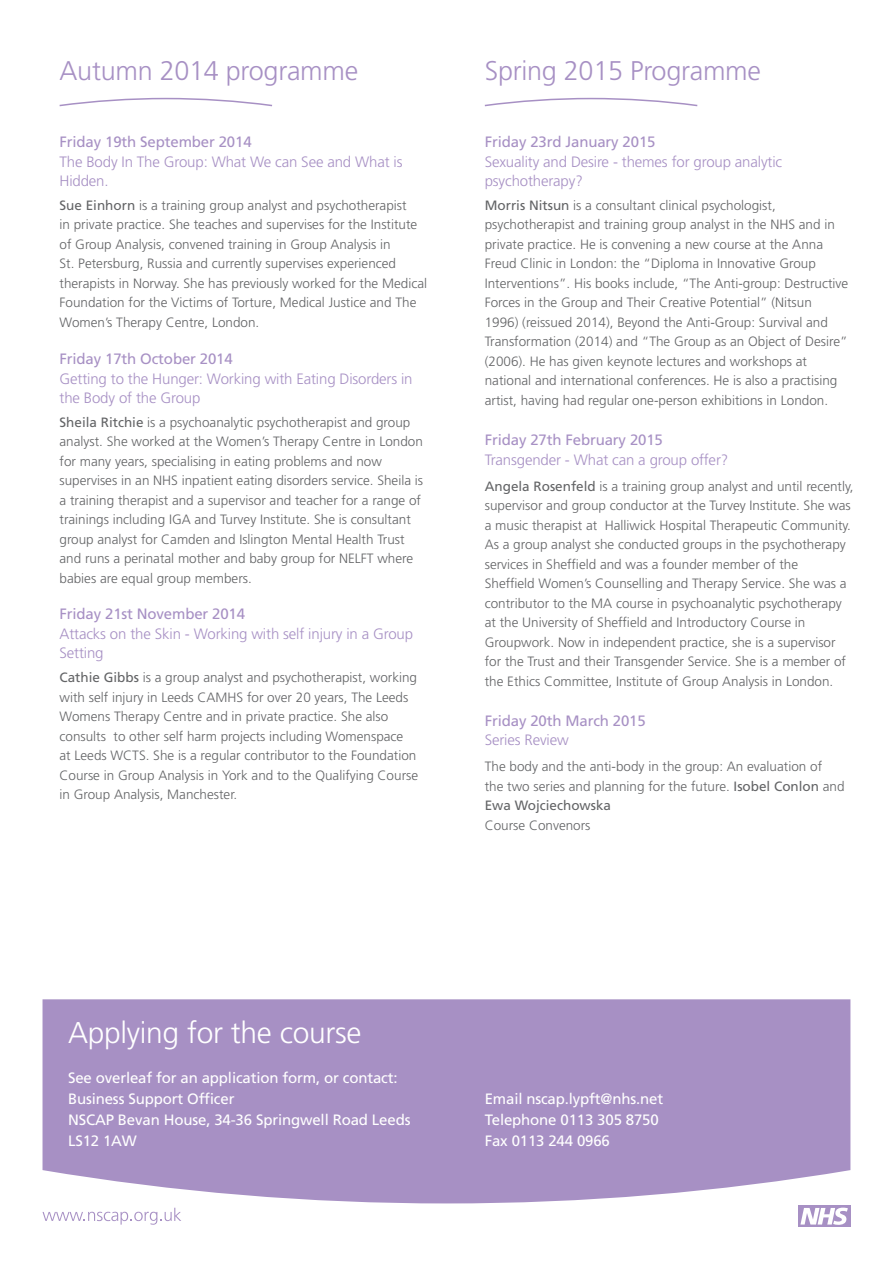
<style>
.page{position:relative;width:893px;height:1263px;background:#fff}
.page>*{position:absolute;margin:0;border:0;box-sizing:border-box;transform-origin:0 0}
.t1{font:300 30px "Frutiger LT Std";letter-spacing:-.01em;color:#fff}
.t2{font:300 27px "Frutiger LT Std";letter-spacing:-.01em;color:#a790c4}
.t3{font:300 15px/19.5px "Frutiger LT Std";letter-spacing:-.01em;color:#a790c4}
.t4{font:15px/21px "Frutiger LT Std";letter-spacing:-.01em;color:#fff}
.t5{font:15px "Frutiger LT Std";letter-spacing:-.01em;color:#a790c4}
.t6{font:300 13.5px/19.5px "Frutiger LT Std";color:#636466}
.s1{font-weight:400}
</style>
<div class="page">
<div style="left:798px;top:1205px;width:52px;height:22px;background:#a790c4"></div>
<svg style="left:800px;top:1207px;width:48px;height:18px"></svg>
<svg style="left:43px;top:1208px;width:138px;height:17px"></svg>
<div style="left:43px;top:999px;width:807px;height:204px;background:#a790c4"></div>
<svg style="left:59px;top:97px;width:213px;height:10px"></svg>
<svg style="left:484px;top:97px;width:214px;height:10px"></svg>
<h2 class="t2" style="left:60px;top:55px;width:300px">Autumn 2014 programme</h2>
<p class="t5" style="left:60px;top:133px;width:194px">Friday 19th September 2014</p>
<p class="t3" style="left:60px;top:152px;width:345px">The Body In The Group: What We can See and What is<br>Hidden.</p>
<p class="t6" style="left:60px;top:196px;width:369px"><span class="s1">Sue Einhorn</span> is a training group analyst and psychotherapist<br>in private practice. She teaches and supervises for the Institute of Group Analysis, convened training in Group Analysis in<br>St. Petersburg, Russia and currently supervises experienced therapists in Norway. She has previously worked for the Medical Foundation for the Victims of Torture, Medical Justice and The Women’s Therapy Centre, London.</p>
<p class="t5" style="left:60px;top:350px;width:175px">Friday 17th October 2014</p>
<p class="t3" style="left:60px;top:369px;width:355px">Getting to the Hunger: Working with Eating Disorders in the Body of the Group</p>
<p class="t6" style="left:60px;top:413px;width:365px"><span class="s1">Sheila Ritchie</span> is a psychoanalytic psychotherapist and group analyst. She worked at the Women’s Therapy Centre in London for many years, specialising in eating problems and now supervises in an NHS inpatient eating disorders service. Sheila is a training therapist and a supervisor and teacher for a range of trainings including IGA and Turvey Institute. She is consultant group analyst for Camden and Islington Mental Health Trust and runs a perinatal mother and baby group for NELFT where babies are equal group members.</p>
<p class="t5" style="left:60px;top:605px;width:187px">Friday 21st November 2014</p>
<p class="t3" style="left:60px;top:624px;width:355px">Attacks on the Skin - Working with self injury in a Group<br>Setting</p>
<p class="t6" style="left:60px;top:668px;width:360px"><span class="s1">Cathie Gibbs</span> is a group analyst and psychotherapist, working with self injury in Leeds CAMHS for over 20 years, The Leeds Womens Therapy Centre and in private practice. She also consults to other self harm projects including Womenspace<br>at Leeds WCTS. She is a regular contributor to the Foundation Course in Group Analysis in York and to the Qualifying Course in Group Analysis, Manchester.</p>
<h2 class="t2" style="left:485px;top:55px;width:278px">Spring 2015 Programme</h2>
<p class="t5" style="left:485px;top:133px;width:172px">Friday 23rd January 2015</p>
<p class="t3" style="left:485px;top:152px;width:299px">Sexuality and Desire - themes for group analytic psychotherapy?</p>
<p class="t6" style="left:485px;top:196px;width:365px"><span class="s1">Morris Nitsun</span> is a consultant clinical psychologist, psychotherapist and training group analyst in the NHS and in private practice. He is convening a new course at the Anna Freud Clinic in London: the “Diploma in Innovative Group Interventions”. His books include, “The Anti-group: Destructive Forces in the Group and Their Creative Potential” (Nitsun 1996) (reissued 2014), Beyond the Anti-Group: Survival and Transformation (2014) and “The Group as an Object of Desire” (2006). He has given keynote lectures and workshops at national and international conferences. He is also a practising artist, having had regular one-person exhibitions in London.</p>
<p class="t5" style="left:485px;top:431px;width:180px">Friday 27th February 2015</p>
<p class="t3" style="left:485px;top:450px;width:245px">Transgender - What can a group offer?</p>
<p class="t6" style="left:485px;top:476px;width:370px"><span class="s1">Angela Rosenfeld</span> is a training group analyst and until recently, supervisor and group conductor at the Turvey Institute. She was a music therapist at Halliwick Hospital Therapeutic Community.<br>As a group analyst she conducted groups in the psychotherapy services in Sheffield and was a founder member of the<br>Sheffield Women’s Counselling and Therapy Service. She was a contributor to the MA course in psychoanalytic psychotherapy at the University of Sheffield and Introductory Course in Groupwork. Now in independent practice, she is a supervisor for the Trust and their Transgender Service. She is a member of the Ethics Committee, Institute of Group Analysis in London.</p>
<p class="t5" style="left:485px;top:712px;width:163px">Friday 20th March 2015</p>
<p class="t3" style="left:485px;top:730px;width:86px">Series Review</p>
<p class="t6" style="left:485px;top:757px;width:361px">The body and the anti-body in the group: An evaluation of<br>the two series and planning for the future. <span class="s1">Isobel Conlon</span> and<br><span class="s1">Ewa Wojciechowska</span></p>
<p class="t6" style="left:485px;top:815px;width:107px">Course Convenors</p>
<h1 class="t1" style="left:68px;top:1016px;width:295px">Applying for the course</h1>
<p class="t4" style="left:68px;top:1067px;width:344px">See overleaf for an application form, or contact:<br>Business Support Officer<br>NSCAP Bevan House, 34-36 Springwell Road Leeds<br>LS12 1AW</p>
<p class="t4" style="left:485px;top:1088px;width:180px">Email nscap.lypft@nhs.net<br>Telephone 0113 305 8750<br>Fax 0113 244 0966</p>
</div>
